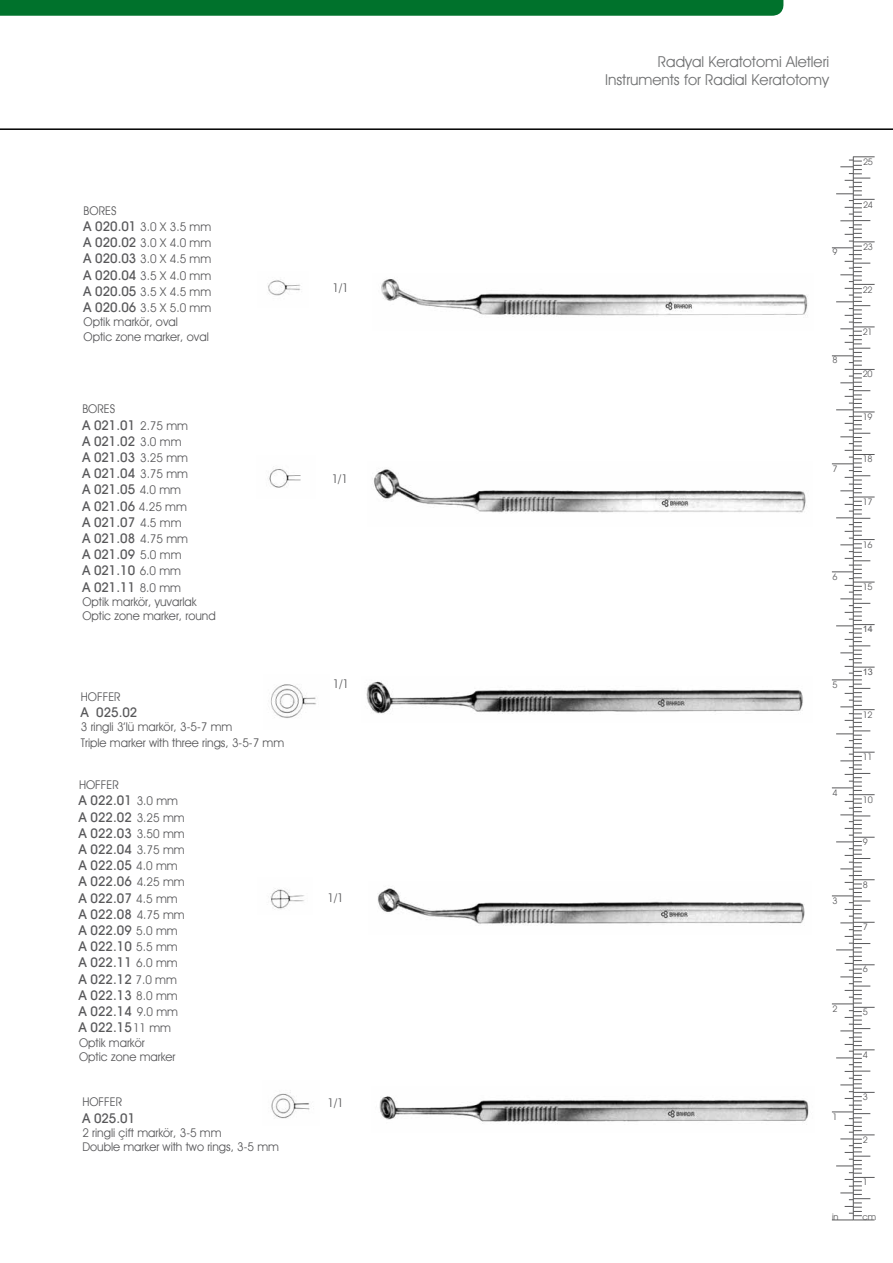
<style>
.page{position:relative;width:893px;height:1263px;background:#fff}
.page>*{position:absolute;margin:0;border:0;box-sizing:border-box;transform-origin:0 0}
.t1{font:15px/18px "Avant Garde IT Cby BT";color:#707172;text-align:right}
.t2{font:500 13.5px/16.2px "Avant Garde IT Cby BT";color:#58585a}
.t3{font:12px/16.2px "Avant Garde IT Cby BT";color:#58585a}
.t4{font:9px "Avant Garde IT Cby BT";letter-spacing:-.02em;color:#58585a}
.t5{font:9px "Arial";color:#58585a}
.s1{font-weight:500;font-size:13.5px}
.s2{font-weight:400;font-size:12px}
</style>
<div class="page">
<svg style="left:832px;top:157px;width:43px;height:1064px"></svg>
<hr style="left:853px;top:157px;width:1px;height:1063px;background:#58585a">
<div style="left:0;top:0;width:784px;height:16px;background:#00722c"></div>
<hr style="left:0;top:128px;width:893px;height:2px;background:#000">
<img style="left:381px;top:279px;width:427px;height:38px">
<img style="left:373px;top:469px;width:434px;height:44px">
<img style="left:377px;top:888px;width:428px;height:36px">
<img style="left:379px;top:1096px;width:430px;height:28px">
<img style="left:268px;top:279px;width:33px;height:17px">
<img style="left:269px;top:466px;width:32px;height:22px">
<img style="left:270px;top:888px;width:35px;height:22px">
<img style="left:271px;top:1092px;width:39px;height:27px">
<img style="left:270px;top:684px;width:46px;height:34px">
<img style="left:366px;top:681px;width:437px;height:33px">
<p class="t3" style="left:84px;top:202px;width:129px">BORES<br><span class="s1">A 020.01</span> 3.0 X 3.5 mm<br><span class="s1">A 020.02</span> 3.0 X 4.0 mm<br><span class="s1">A 020.03</span> 3.0 X 4.5 mm<br><span class="s1">A 020.04</span> 3.5 X 4.0 mm<br><span class="s1">A 020.05</span> 3.5 X 4.5 mm<br><span class="s1">A 020.06</span> 3.5 X 5.0 mm</p>
<p class="t3" style="left:84px;top:315px;width:127px;line-height:14.4px">Optik markör, oval<br>Optic zone marker, oval</p>
<p class="t3" style="left:82px;top:401px;width:34px">BORES</p>
<p class="t2" style="left:82px;top:417px;width:107px">A 021.01 <span class="s2">2.75 mm<br></span>A 021.02 <span class="s2">3.0 mm<br></span>A 021.03 <span class="s2">3.25 mm<br></span>A 021.04 <span class="s2">3.75 mm<br></span>A 021.05 <span class="s2">4.0 mm<br></span>A 021.06 <span class="s2">4.25 mm<br></span>A 021.07 <span class="s2">4.5 mm<br></span>A 021.08 <span class="s2">4.75 mm<br></span>A 021.09 <span class="s2">5.0 mm<br></span>A 021.10 <span class="s2">6.0 mm<br></span>A 021.11 <span class="s2">8.0 mm</span></p>
<p class="t3" style="left:82px;top:594px;width:135px;line-height:14.4px">Optik markör, yuvarlak<br>Optic zone marker, round</p>
<p class="t3" style="left:81px;top:688px;width:41px">HOFFER</p>
<p class="t2" style="left:81px;top:704px;width:58px">A 025.02</p>
<p class="t3" style="left:81px;top:719px;width:205px">3 ringli 3’lü markör, 3-5-7 mm<br>Triple marker with three rings, 3-5-7 mm</p>
<p class="t3" style="left:79px;top:777px;width:41px">HOFFER</p>
<p class="t2" style="left:79px;top:792px;width:107px">A 022.01 <span class="s2">3.0 mm<br></span>A 022.02 <span class="s2">3.25 mm<br></span>A 022.03 <span class="s2">3.50 mm<br></span>A 022.04 <span class="s2">3.75 mm<br></span>A 022.05 <span class="s2">4.0 mm<br></span>A 022.06 <span class="s2">4.25 mm<br></span>A 022.07 <span class="s2">4.5 mm<br></span>A 022.08 <span class="s2">4.75 mm<br></span>A 022.09 <span class="s2">5.0 mm<br></span>A 022.10 <span class="s2">5.5 mm<br></span>A 022.11 <span class="s2">6.0 mm<br></span>A 022.12 <span class="s2">7.0 mm<br></span>A 022.13 <span class="s2">8.0 mm<br></span>A 022.14 <span class="s2">9.0 mm<br></span>A 022.15<span class="s2">11 mm</span></p>
<p class="t3" style="left:79px;top:1035px;width:98px;line-height:14.4px">Optik markör<br>Optic zone marker</p>
<p class="t3" style="left:82px;top:1094px;width:41px">HOFFER</p>
<p class="t2" style="left:82px;top:1109px;width:54px">A 025.01</p>
<p class="t3" style="left:82px;top:1125px;width:198px;line-height:14.4px">2 ringli çift markör, 3-5 mm<br>Double marker with two rings, 3-5 mm</p>
<p class="t3" style="left:332px;top:280px;width:18px">1/1</p>
<p class="t3" style="left:332px;top:471px;width:18px">1/1</p>
<p class="t3" style="left:333px;top:675px;width:18px">1/1</p>
<p class="t3" style="left:327px;top:889px;width:18px">1/1</p>
<p class="t3" style="left:327px;top:1094px;width:18px">1/1</p>
<p class="t1" style="left:605px;top:52px;width:226px">Radyal Keratotomi Aletleri<br>Instruments for Radial Keratotomy</p>
<p class="t4" style="left:833px;top:247px;width:7px">9</p>
<p class="t4" style="left:833px;top:355px;width:7px">8</p>
<p class="t4" style="left:833px;top:463px;width:7px">7</p>
<p class="t4" style="left:833px;top:571px;width:7px">6</p>
<p class="t4" style="left:833px;top:679px;width:7px">5</p>
<p class="t4" style="left:833px;top:787px;width:7px">4</p>
<p class="t4" style="left:833px;top:895px;width:7px">3</p>
<p class="t4" style="left:833px;top:1003px;width:7px">2</p>
<p class="t4" style="left:833px;top:1111px;width:7px">1</p>
<p class="t4" style="left:863px;top:156px;width:12px">25</p>
<p class="t4" style="left:863px;top:199px;width:12px">24</p>
<p class="t4" style="left:863px;top:241px;width:12px">23</p>
<p class="t4" style="left:863px;top:284px;width:12px">22</p>
<p class="t4" style="left:863px;top:326px;width:12px">21</p>
<p class="t4" style="left:863px;top:369px;width:12px">20</p>
<p class="t4" style="left:863px;top:411px;width:12px">19</p>
<p class="t4" style="left:863px;top:454px;width:12px">18</p>
<p class="t4" style="left:863px;top:496px;width:12px">17</p>
<p class="t4" style="left:863px;top:539px;width:12px">16</p>
<p class="t4" style="left:863px;top:581px;width:12px">15</p>
<p class="t5" style="left:863px;top:623px;width:12px">14</p>
<p class="t5" style="left:863px;top:666px;width:12px">13</p>
<p class="t4" style="left:863px;top:709px;width:12px">12</p>
<p class="t4" style="left:863px;top:751px;width:12px">11</p>
<p class="t4" style="left:863px;top:794px;width:12px">10</p>
<p class="t4" style="left:863px;top:836px;width:7px">9</p>
<p class="t4" style="left:863px;top:879px;width:7px">8</p>
<p class="t4" style="left:863px;top:921px;width:7px">7</p>
<p class="t4" style="left:863px;top:964px;width:7px">6</p>
<p class="t4" style="left:863px;top:1006px;width:7px">5</p>
<p class="t4" style="left:863px;top:1049px;width:7px">4</p>
<p class="t4" style="left:863px;top:1091px;width:7px">3</p>
<p class="t4" style="left:863px;top:1134px;width:7px">2</p>
<p class="t4" style="left:863px;top:1176px;width:7px">1</p>
<p class="t4" style="left:832px;top:1211px;width:8px">in</p>
<p class="t4" style="left:862px;top:1211px;width:15px">cm</p>
</div>
